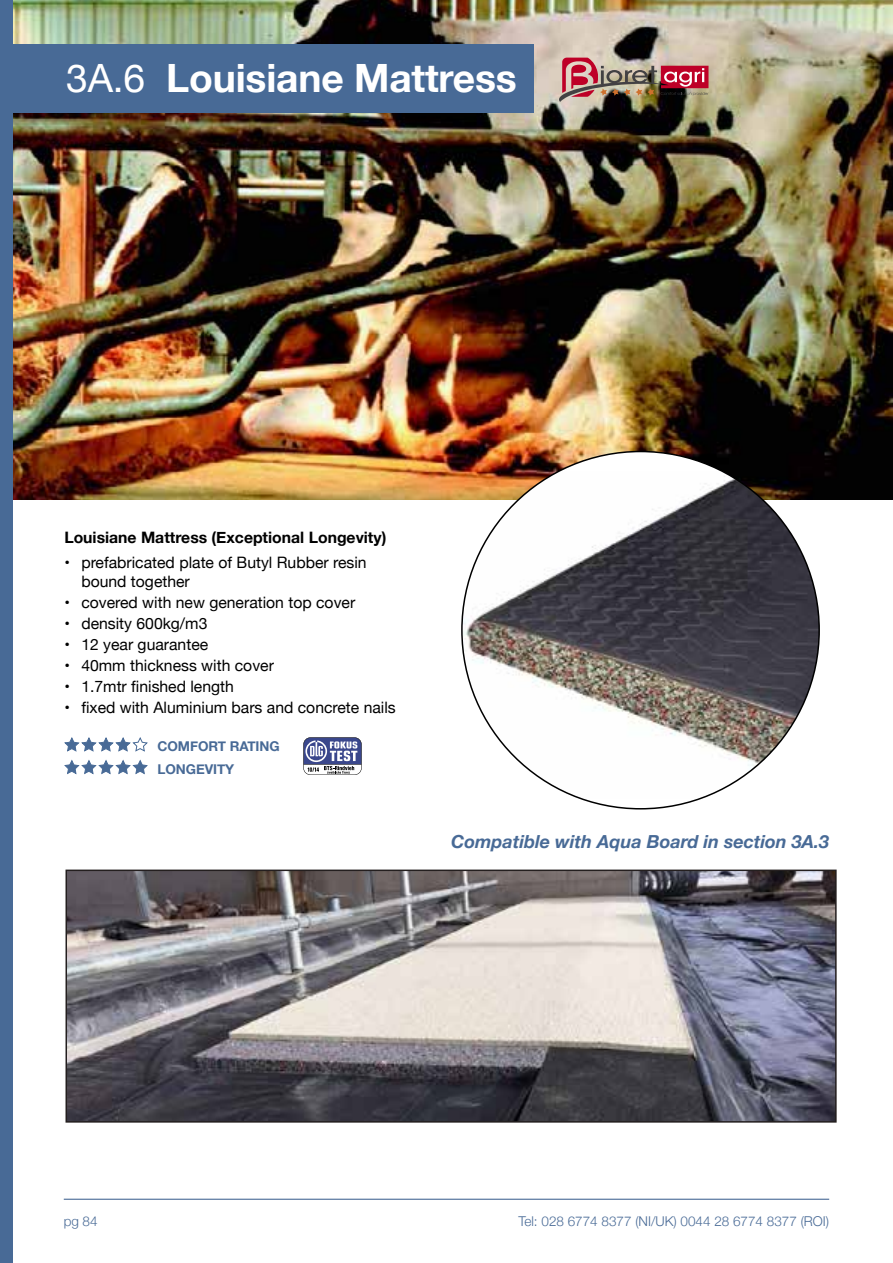
<style>
.page{position:relative;width:893px;height:1263px;background:#fff}
.page>*{position:absolute;margin:0;border:0;box-sizing:border-box;transform-origin:0 0}
.t1{font:700 39px "Helvetica Neue";letter-spacing:-.005em;color:#fff}
.t2{font:italic 700 18px "Helvetica Neue";color:#486a96}
.t3{font:15.75px/18.9px "Helvetica Neue";color:#000}
.t4{font:700 15.75px "Helvetica Neue";color:#000}
.t5{font:300 13.5px "Helvetica Neue";color:#486a96}
.t6{font:700 13.5px/23px "Helvetica Neue";letter-spacing:-.005em;color:#486a96}
.s1{font-weight:400}
.s2{font-weight:700}
</style>
<div class="page">
<hr style="left:64px;top:1199px;width:765px;height:1px;background:#486a96">
<img style="left:13px;top:0;width:880px;height:499px">
<div style="left:0;top:45px;width:533px;height:68px;background:#486a96"></div>
<svg style="left:64px;top:737px;width:84px;height:15px"></svg>
<svg style="left:64px;top:759px;width:84px;height:16px"></svg>
<svg style="left:303px;top:738px;width:59px;height:37px"></svg>
<div style="left:462px;top:451px;width:357px;height:358px;background:#fff;border-radius:50%"></div>
<img style="left:462px;top:471px;width:357px;height:327px">
<img style="left:559px;top:58px;width:149px;height:44px">
<img style="left:69px;top:872px;width:765px;height:247px">
<div style="left:66px;top:869px;width:771px;height:253px;border:2px solid #241f1f"></div>
<div style="left:0;top:0;width:13px;height:1263px;background:#486a96"></div>
<h1 class="t1" style="left:66px;top:47px;width:452px"><span class="s1">3A.6</span> Louisiane Mattress</h1>
<p class="t4" style="left:64px;top:525px;width:323px">Louisiane Mattress (Exceptional Longevity)</p>
<p class="t3" style="left:81px;top:554px;width:287px;text-indent:-17px"><span class="s2">•</span> prefabricated plate of Butyl Rubber resin bound together</p>
<p class="t3" style="left:64px;top:594px;width:292px"><span class="s2">•</span> covered with new generation top cover</p>
<p class="t3" style="left:64px;top:615px;width:145px"><span class="s2">•</span> density 600kg/m3</p>
<p class="t3" style="left:64px;top:636px;width:145px"><span class="s2">•</span> 12 year guarantee</p>
<p class="t3" style="left:64px;top:657px;width:211px"><span class="s2">•</span> 40mm thickness with cover</p>
<p class="t3" style="left:64px;top:678px;width:171px"><span class="s2">•</span> 1.7mtr finished length</p>
<p class="t3" style="left:64px;top:699px;width:333px"><span class="s2">•</span> fixed with Aluminium bars and concrete nails</p>
<p class="t6" style="left:158px;top:735px;width:124px">COMFORT RATING<br>LONGEVITY</p>
<p class="t2" style="left:451px;top:827px;width:380px">Compatible with Aqua Board in section 3A.3</p>
<p class="t5" style="left:64px;top:1210px;width:35px">pg 84</p>
<p class="t5" style="left:518px;top:1210px;width:312px">Tel: 028 6774 8377 (NI/UK) 0044 28 6774 8377 (ROI)</p>
</div>
